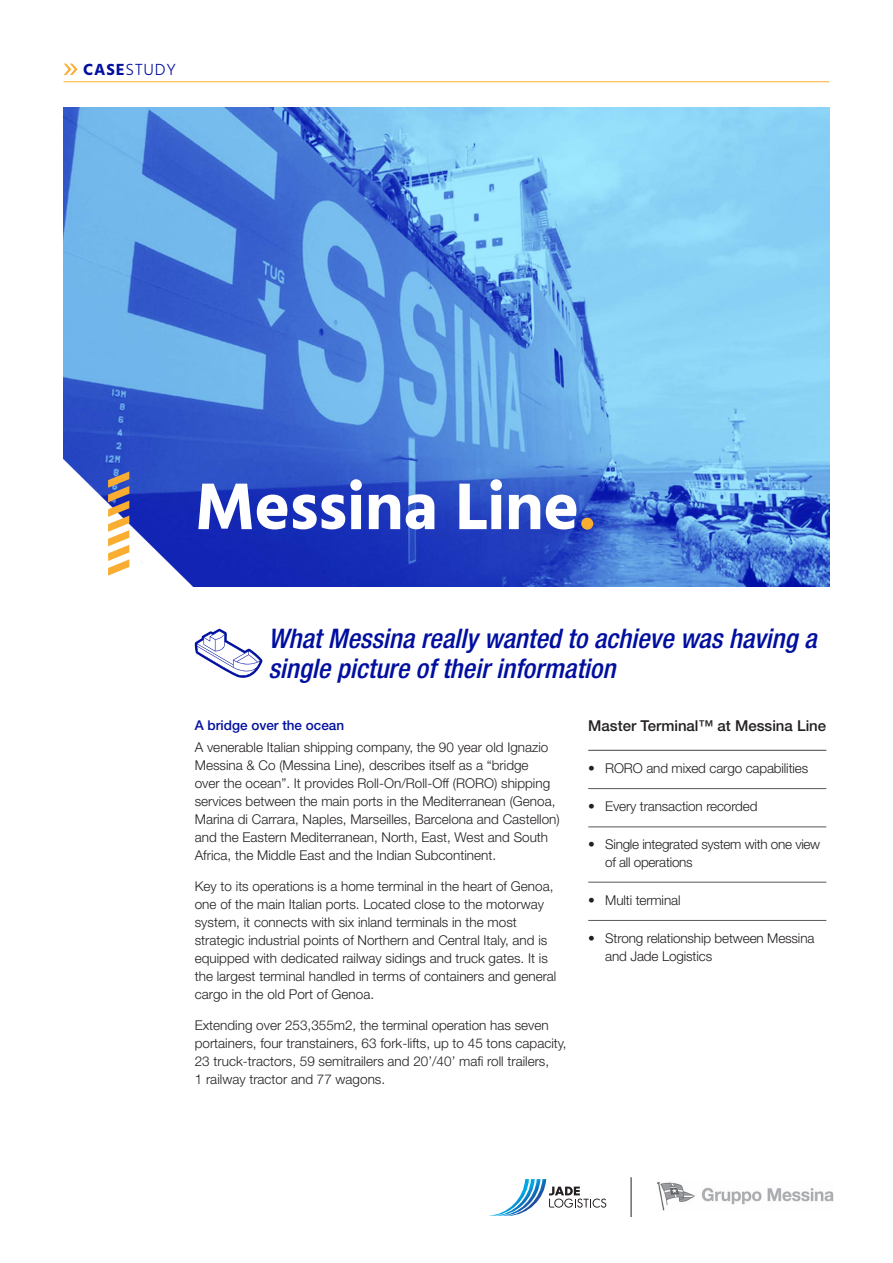
<style>
.page{position:relative;width:893px;height:1263px;background:#fff}
.page>*{position:absolute;margin:0;border:0;box-sizing:border-box;transform-origin:0 0}
.Heading{font:700 67.5px "Hind";letter-spacing:-.01em;color:#fff}
.Subheading{font:italic 500 condensed 27px/30px "Helvetica Neue LT Std";color:#000f9f}
.t1{font:300 16.5px "Hind";letter-spacing:.05em;color:#000f9f}
.Black_Subheading{font:500 15px "Helvetica Neue LT Std";color:#231f20}
.Body_Text{font:300 13.5px/18px "Helvetica Neue LT Std";color:#231f20}
.Body_Text-2{font:300 13.5px/18px "Helvetica Neue LT Std";letter-spacing:-.02em;color:#231f20}
.Blue_Subheading{font:500 13.5px "Helvetica Neue LT Std";color:#000f9f}
.s1{font-weight:700}
.s2{color:#f9ae32}
</style>
<div class="page">
<hr style="left:64px;top:81px;width:765px;height:1px;background:#f9ae32">
<svg style="left:64px;top:64px;width:14px;height:11px"></svg>
<img style="left:64px;top:108px;width:765px;height:478px">
<hr style="left:588px;top:750px;width:238px;height:1px;background:#57585a">
<hr style="left:588px;top:788px;width:238px;height:1px;background:#57585a">
<hr style="left:588px;top:827px;width:238px;height:1px;background:#57585a">
<hr style="left:588px;top:882px;width:238px;height:1px;background:#57585a">
<hr style="left:588px;top:920px;width:238px;height:1px;background:#57585a">
<svg style="left:108px;top:471px;width:21px;height:105px"></svg>
<svg style="left:195px;top:629px;width:68px;height:49px"></svg>
<svg style="left:488px;top:1179px;width:118px;height:37px"></svg>
<hr style="left:631px;top:1177px;width:1px;height:40px;background:#231f20">
<img style="left:657px;top:1182px;width:176px;height:29px">
<p class="t1" style="left:83px;top:59px;width:94px"><span class="s1">CASE</span>STUDY</p>
<p class="Heading" style="left:195px;top:466px;width:402px">Messina Line<span class="s2">.</span></p>
<p class="Subheading" style="left:268px;top:624px;width:550px">What Messina really wanted to achieve was having a single picture of their information</p>
<p class="Black_Subheading" style="left:588px;top:717px;width:240px">Master Terminal™ at Messina Line</p>
<p class="Body_Text" style="left:588px;top:759px;width:221px">• RORO and mixed cargo capabilities</p>
<p class="Body_Text" style="left:588px;top:797px;width:171px">• Every transaction recorded</p>
<p class="Body_Text-2" style="left:605px;top:835px;width:217px;text-indent:-17px">• Single integrated system with one view of all operations</p>
<p class="Body_Text" style="left:588px;top:890px;width:94px">• Multi terminal</p>
<p class="Body_Text" style="left:605px;top:929px;width:211px;text-indent:-17px">• Strong relationship between Messina and Jade Logistics</p>
<p class="Blue_Subheading" style="left:195px;top:717px;width:151px">A bridge over the ocean</p>
<p class="Body_Text" style="left:195px;top:738px;width:366px">A venerable Italian shipping company, the 90 year old Ignazio Messina &amp; Co (Messina Line), describes itself as a “bridge<br>over the ocean”. It provides Roll-On/Roll-Off (RORO) shipping services between the main ports in the Mediterranean (Genoa, Marina di Carrara, Naples, Marseilles, Barcelona and Castellon) and the Eastern Mediterranean, North, East, West and South Africa, the Middle East and the Indian Subcontinent.</p>
<p class="Body_Text" style="left:195px;top:877px;width:363px">Key to its operations is a home terminal in the heart of Genoa, one of the main Italian ports. Located close to the motorway system, it connects with six inland terminals in the most strategic industrial points of Northern and Central Italy, and is equipped with dedicated railway sidings and truck gates. It is the largest terminal handled in terms of containers and general cargo in the old Port of Genoa.</p>
<p class="Body_Text" style="left:195px;top:1016px;width:373px">Extending over 253,355m2, the terminal operation has seven portainers, four transtainers, 63 fork-lifts, up to 45 tons capacity, 23 truck-tractors, 59 semitrailers and 20’/40’ mafi roll trailers,<br>1 railway tractor and 77 wagons.</p>
</div>
